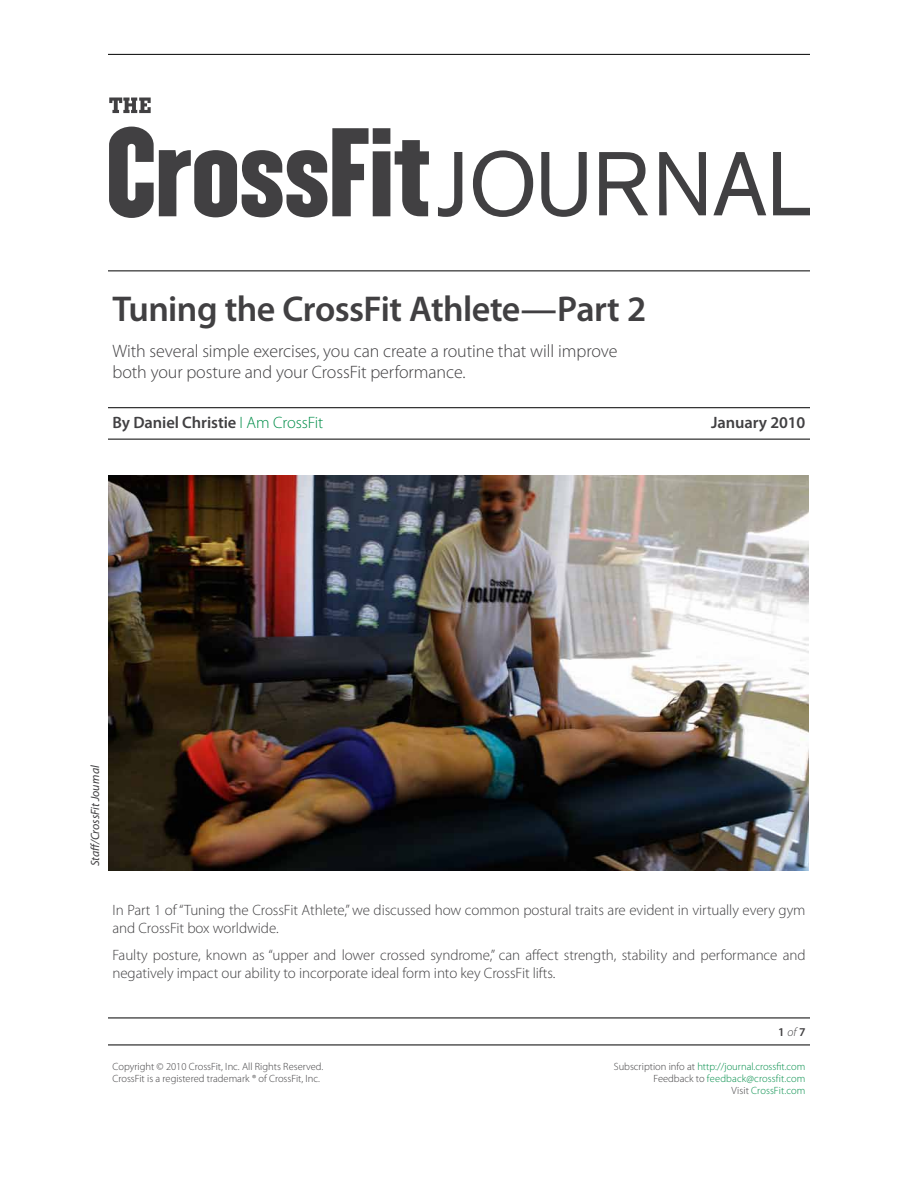
<style>
.page{position:relative;width:918px;height:1188px;background:#fff}
.page>*{position:absolute;margin:0;border:0;box-sizing:border-box;transform-origin:0 0}
.t1{font:600 36px "Myriad Pro";letter-spacing:-.015em;color:#414042}
.t2{font:300 18px/21px "Myriad Pro";letter-spacing:-.005em;color:#414042}
.t3{font:600 16.5px "Myriad Pro";letter-spacing:-.005em;color:#414042}
.t4{font:300 15px/18px "Myriad Pro";letter-spacing:-.005em;color:#414042}
.t5{font:italic 12px "Myriad Pro";letter-spacing:-.005em;color:#414042}
.t6{font:600 12px "Myriad Pro";color:#414042}
.t7{font:300 10.5px/12px "Myriad Pro";color:#008d49;text-align:right}
.t8{font:300 10.5px/12px "Myriad Pro";color:#414042}
.s1{font-weight:300;color:#008d49}
.s2{font-weight:300;font-style:italic}
.s3{color:#414042}
</style>
<div class="page">
<hr style="left:108px;top:1018px;width:702px;height:1px;background:#000">
<hr style="left:108px;top:1045px;width:702px;height:1px;background:#000">
<svg style="left:109px;top:127px;width:320px;height:91px"></svg>
<svg style="left:109px;top:98px;width:42px;height:15px"></svg>
<svg style="left:438px;top:152px;width:24px;height:65px"></svg>
<svg style="left:473px;top:150px;width:60px;height:67px"></svg>
<svg style="left:541px;top:152px;width:46px;height:65px"></svg>
<svg style="left:599px;top:152px;width:49px;height:63px"></svg>
<svg style="left:659px;top:152px;width:47px;height:63px"></svg>
<svg style="left:713px;top:152px;width:53px;height:63px"></svg>
<svg style="left:773px;top:152px;width:37px;height:63px"></svg>
<hr style="left:108px;top:271px;width:702px;height:1px;background:#000">
<hr style="left:108px;top:54px;width:702px;height:1px;background:#000">
<hr style="left:108px;top:407px;width:702px;height:1px;background:#000">
<hr style="left:108px;top:439px;width:702px;height:1px;background:#000">
<img style="left:108px;top:475px;width:701px;height:396px">
<h1 class="t1" style="left:112px;top:289px;width:535px">Tuning the CrossFit Athlete—Part 2</h1>
<p class="t2" style="left:112px;top:341px;width:506px">With several simple exercises, you can create a routine that will improve both your posture and your CrossFit performance.</p>
<p class="t3" style="left:112px;top:414px;width:212px">By Daniel Christie <span class="s1">I Am CrossFit</span></p>
<p class="t3" style="left:711px;top:414px;width:96px">January 2010</p>
<p class="t5" style="left:89px;top:866px;width:103px;rotate:-90deg">Staff/CrossFit Journal</p>
<p class="t4" style="left:112px;top:901px;width:694px">In Part 1 of “Tuning the CrossFit Athlete,” we discussed how common postural traits are evident in virtually every gym and CrossFit box worldwide.</p>
<p class="t4" style="left:112px;top:946px;width:695px">Faulty posture, known as “upper and lower crossed syndrome,” can affect strength, stability and performance and negatively impact our ability to incorporate ideal form into key CrossFit lifts.</p>
<p class="t6" style="left:778px;top:1025px;width:29px">1<span class="s2">of</span>7</p>
<p class="t8" style="left:112px;top:1061px;width:212px">Copyright © 2010 CrossFit, Inc. All Rights Reserved.<br>CrossFit is a registered trademark ® of CrossFit, Inc.</p>
<p class="t7" style="left:614px;top:1061px;width:193px"><span class="s3">Subscription info at</span> http://journal.crossfit.com<br><span class="s3">Feedback to</span> feedback@crossfit.com<br><span class="s3">Visit</span> CrossFit.com</p>
</div>
